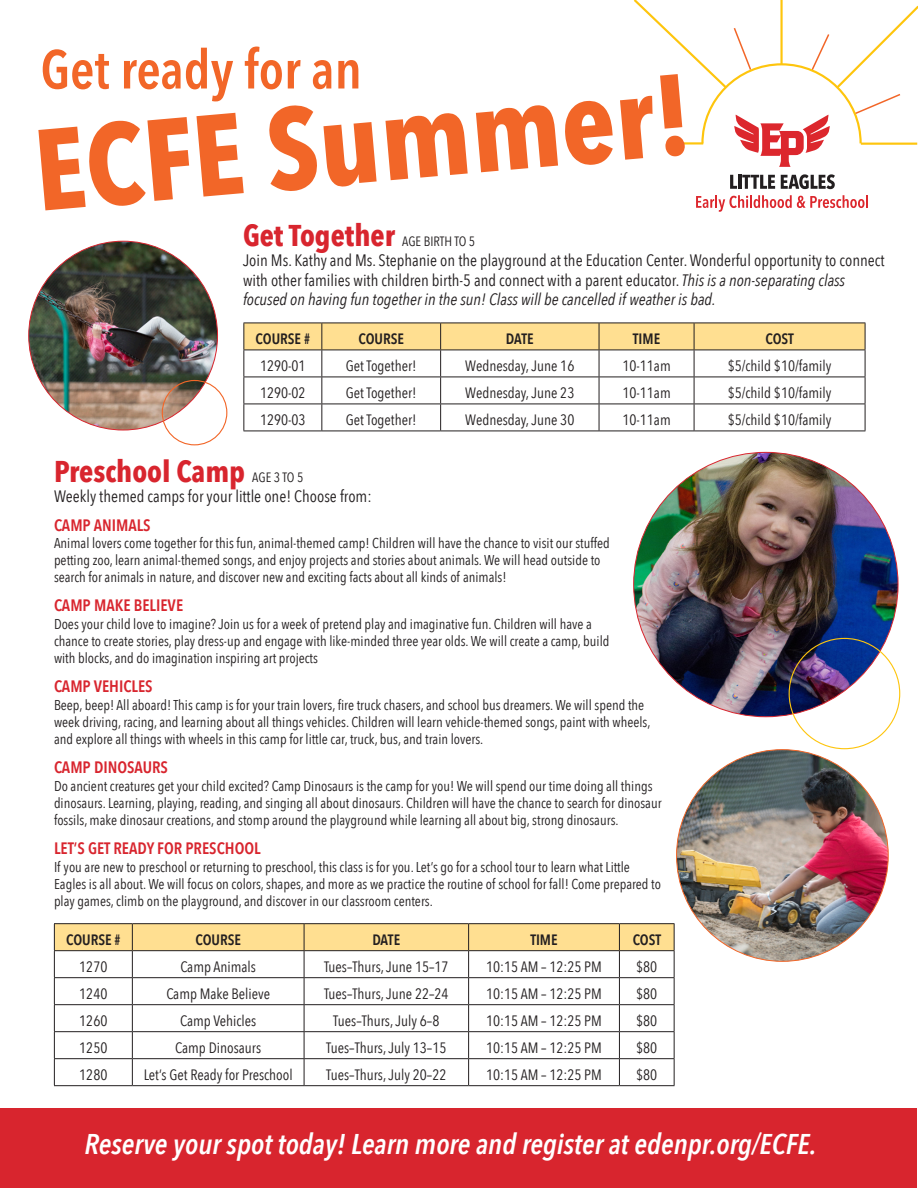
<style>
.page{position:relative;width:918px;height:1188px;background:#fff}
.page>*{position:absolute;margin:0;border:0;box-sizing:border-box;transform-origin:0 0}
.t1{font:700 114px "Avenir Next Condensed";color:#f26628}
.t2{font:600 54px "Avenir Next Condensed";color:#f26628}
.Paragraph{font:700 30px "Avenir Next Condensed";color:#d8252e}
.t3{font:italic 600 28.5px "Avenir Next Condensed";color:#fff}
.Paragraph-2{font:16.5px/19.8px "Avenir Next Condensed";color:#231f20}
.Paragraph-3{font:600 16.5px "Avenir Next Condensed";color:#d8252e}
.t4{font:15px "Avenir Next Condensed";color:#231f20}
.t5{font:600 15px "Avenir Next Condensed";color:#231f20}
.Paragraph-4{font:14.25px/17.2px "Avenir Next Condensed";color:#231f20}
.Paragraph-5{font:13.5px "Avenir Next Condensed";letter-spacing:-.005em;color:#231f20}
.s1{font-style:italic}
</style>
<div class="page">
<svg style="left:243px;top:323px;width:623px;height:108px"></svg>
<hr style="left:243px;top:431px;width:79px;height:1px;background:#231f20">
<hr style="left:322px;top:431px;width:119px;height:1px;background:#231f20">
<hr style="left:441px;top:431px;width:158px;height:1px;background:#231f20">
<hr style="left:599px;top:431px;width:95px;height:1px;background:#231f20">
<hr style="left:694px;top:431px;width:171px;height:1px;background:#231f20">
<hr style="left:54px;top:923px;width:78px;height:1px;background:#231f20">
<hr style="left:132px;top:923px;width:172px;height:1px;background:#231f20">
<hr style="left:304px;top:923px;width:165px;height:1px;background:#231f20">
<hr style="left:469px;top:923px;width:150px;height:1px;background:#231f20">
<hr style="left:619px;top:923px;width:56px;height:1px;background:#231f20">
<svg style="left:54px;top:924px;width:621px;height:161px"></svg>
<hr style="left:54px;top:1085px;width:78px;height:1px;background:#231f20">
<hr style="left:132px;top:1085px;width:172px;height:1px;background:#231f20">
<hr style="left:304px;top:1085px;width:165px;height:1px;background:#231f20">
<hr style="left:469px;top:1085px;width:150px;height:1px;background:#231f20">
<hr style="left:619px;top:1085px;width:56px;height:1px;background:#231f20">
<svg style="left:730px;top:175px;width:45px;height:14px"></svg>
<svg style="left:781px;top:174px;width:54px;height:15px"></svg>
<svg style="left:696px;top:195px;width:172px;height:17px"></svg>
<img style="left:29px;top:241px;width:189px;height:189px;border-radius:94px">
<img style="left:677px;top:750px;width:211px;height:211px;border-radius:106px">
<img style="left:634px;top:452px;width:264px;height:265px;border-radius:132px">
<div style="left:162px;top:380px;width:65px;height:65px;border:1px solid #f26628;border-radius:50%"></div>
<div style="left:1px;top:1108px;width:916px;height:79px;background:#d8252e"></div>
<svg style="left:633px;top:0;width:285px;height:167px"></svg>
<p class="t2" style="left:40px;top:23px;width:323px">Get ready for an</p>
<p class="t1" style="left:29px;top:102px;width:660px;rotate:-5deg">ECFE Summer!</p>
<p class="Paragraph" style="left:243px;top:217px;width:154px">Get Together</p>
<p class="Paragraph-5" style="left:402px;top:230px;width:75px">AGE BIRTH TO 5</p>
<p class="Paragraph-2" style="left:243px;top:249px;width:643px">Join Ms. Kathy and Ms. Stephanie on the playground at the Education Center. Wonderful opportunity to connect with other families with children birth-5 and connect with a parent educator. <span class="s1">This is a non-separating class focused on having fun together in the sun! Class will be cancelled if weather is bad.</span></p>
<p class="t5" style="left:256px;top:326px;width:56px">COURSE #</p>
<p class="t5" style="left:358px;top:326px;width:47px">COURSE</p>
<p class="t5" style="left:506px;top:326px;width:29px">DATE</p>
<p class="t5" style="left:633px;top:326px;width:29px">TIME</p>
<p class="t5" style="left:766px;top:326px;width:30px">COST</p>
<p class="t4" style="left:260px;top:353px;width:47px">1290-01</p>
<p class="t4" style="left:346px;top:353px;width:72px">Get Together!</p>
<p class="t4" style="left:465px;top:353px;width:111px">Wednesday, June 16</p>
<p class="t4" style="left:622px;top:353px;width:50px">10-11am</p>
<p class="t4" style="left:728px;top:353px;width:105px">$5/child $10/family</p>
<p class="t4" style="left:260px;top:380px;width:47px">1290-02</p>
<p class="t4" style="left:346px;top:380px;width:72px">Get Together!</p>
<p class="t4" style="left:465px;top:380px;width:111px">Wednesday, June 23</p>
<p class="t4" style="left:622px;top:380px;width:50px">10-11am</p>
<p class="t4" style="left:728px;top:380px;width:105px">$5/child $10/family</p>
<p class="t4" style="left:260px;top:407px;width:47px">1290-03</p>
<p class="t4" style="left:346px;top:407px;width:72px">Get Together!</p>
<p class="t4" style="left:465px;top:407px;width:111px">Wednesday, June 30</p>
<p class="t4" style="left:622px;top:407px;width:50px">10-11am</p>
<p class="t4" style="left:728px;top:407px;width:105px">$5/child $10/family</p>
<p class="Paragraph" style="left:54px;top:453px;width:193px">Preschool Camp</p>
<p class="Paragraph-5" style="left:252px;top:466px;width:53px">AGE 3 TO 5</p>
<p class="Paragraph-2" style="left:54px;top:485px;width:319px">Weekly themed camps for your little one! Choose from:</p>
<p class="Paragraph-3" style="left:54px;top:511px;width:98px">CAMP ANIMALS</p>
<p class="Paragraph-4" style="left:54px;top:534px;width:557px">Animal lovers come together for this fun, animal-themed camp! Children will have the chance to visit our stuffed petting zoo, learn animal-themed songs, and enjoy projects and stories about animals. We will head outside to search for animals in nature, and discover new and exciting facts about all kinds of animals!</p>
<p class="Paragraph-3" style="left:54px;top:591px;width:131px">CAMP MAKE BELIEVE</p>
<p class="Paragraph-4" style="left:54px;top:614px;width:557px">Does your child love to imagine? Join us for a week of pretend play and imaginative fun. Children will have a chance to create stories, play dress-up and engage with like-minded three year olds. We will create a camp, build with blocks, and do imagination inspiring art projects</p>
<p class="Paragraph-3" style="left:54px;top:672px;width:100px">CAMP VEHICLES</p>
<p class="Paragraph-4" style="left:54px;top:695px;width:598px">Beep, beep! All aboard! This camp is for your train lovers, fire truck chasers, and school bus dreamers. We will spend the week driving, racing, and learning about all things vehicles. Children will learn vehicle-themed songs, paint with wheels, and explore all things with wheels in this camp for little car, truck, bus, and train lovers.</p>
<p class="Paragraph-3" style="left:54px;top:753px;width:115px">CAMP DINOSAURS</p>
<p class="Paragraph-4" style="left:54px;top:776px;width:609px">Do ancient creatures get your child excited? Camp Dinosaurs is the camp for you! We will spend our time doing all things dinosaurs. Learning, playing, reading, and singing all about dinosaurs. Children will have the chance to search for dinosaur fossils, make dinosaur creations, and stomp around the playground while learning all about big, strong dinosaurs.</p>
<p class="Paragraph-3" style="left:54px;top:834px;width:208px">LET’S GET READY FOR PRESCHOOL</p>
<p class="Paragraph-4" style="left:54px;top:857px;width:609px">If you are new to preschool or returning to preschool, this class is for you. Let’s go for a school tour to learn what Little<br>Eagles is all about. We will focus on colors, shapes, and more as we practice the routine of school for fall! Come prepared to play games, climb on the playground, and discover in our classroom centers.</p>
<p class="t5" style="left:66px;top:926px;width:56px">COURSE #</p>
<p class="t5" style="left:195px;top:926px;width:47px">COURSE</p>
<p class="t5" style="left:372px;top:926px;width:29px">DATE</p>
<p class="t5" style="left:530px;top:926px;width:29px">TIME</p>
<p class="t5" style="left:633px;top:926px;width:30px">COST</p>
<p class="t4" style="left:79px;top:954px;width:30px">1270</p>
<p class="t4" style="left:180px;top:954px;width:77px">Camp Animals</p>
<p class="t4" style="left:324px;top:954px;width:126px">Tues–Thurs, June 15–17</p>
<p class="t4" style="left:486px;top:954px;width:117px">10:15 AM – 12:25 PM</p>
<p class="t4" style="left:636px;top:954px;width:23px">$80</p>
<p class="t4" style="left:79px;top:981px;width:30px">1240</p>
<p class="t4" style="left:166px;top:981px;width:105px">Camp Make Believe</p>
<p class="t4" style="left:324px;top:981px;width:126px">Tues–Thurs, June 22–24</p>
<p class="t4" style="left:486px;top:981px;width:117px">10:15 AM – 12:25 PM</p>
<p class="t4" style="left:636px;top:981px;width:23px">$80</p>
<p class="t4" style="left:79px;top:1008px;width:30px">1260</p>
<p class="t4" style="left:180px;top:1008px;width:78px">Camp Vehicles</p>
<p class="t4" style="left:333px;top:1008px;width:108px">Tues–Thurs, July 6–8</p>
<p class="t4" style="left:486px;top:1008px;width:117px">10:15 AM – 12:25 PM</p>
<p class="t4" style="left:636px;top:1008px;width:23px">$80</p>
<p class="t4" style="left:79px;top:1035px;width:30px">1250</p>
<p class="t4" style="left:175px;top:1035px;width:87px">Camp Dinosaurs</p>
<p class="t4" style="left:326px;top:1035px;width:122px">Tues–Thurs, July 13–15</p>
<p class="t4" style="left:486px;top:1035px;width:117px">10:15 AM – 12:25 PM</p>
<p class="t4" style="left:636px;top:1035px;width:23px">$80</p>
<p class="t4" style="left:79px;top:1062px;width:30px">1280</p>
<p class="t4" style="left:144px;top:1062px;width:151px">Let’s Get Ready for Preschool</p>
<p class="t4" style="left:326px;top:1062px;width:122px">Tues–Thurs, July 20–22</p>
<p class="t4" style="left:486px;top:1062px;width:117px">10:15 AM – 12:25 PM</p>
<p class="t4" style="left:636px;top:1062px;width:23px">$80</p>
<p class="t3" style="left:84px;top:1127px;width:734px">Reserve your spot today! Learn more and register at edenpr.org/ECFE.</p>
</div>
